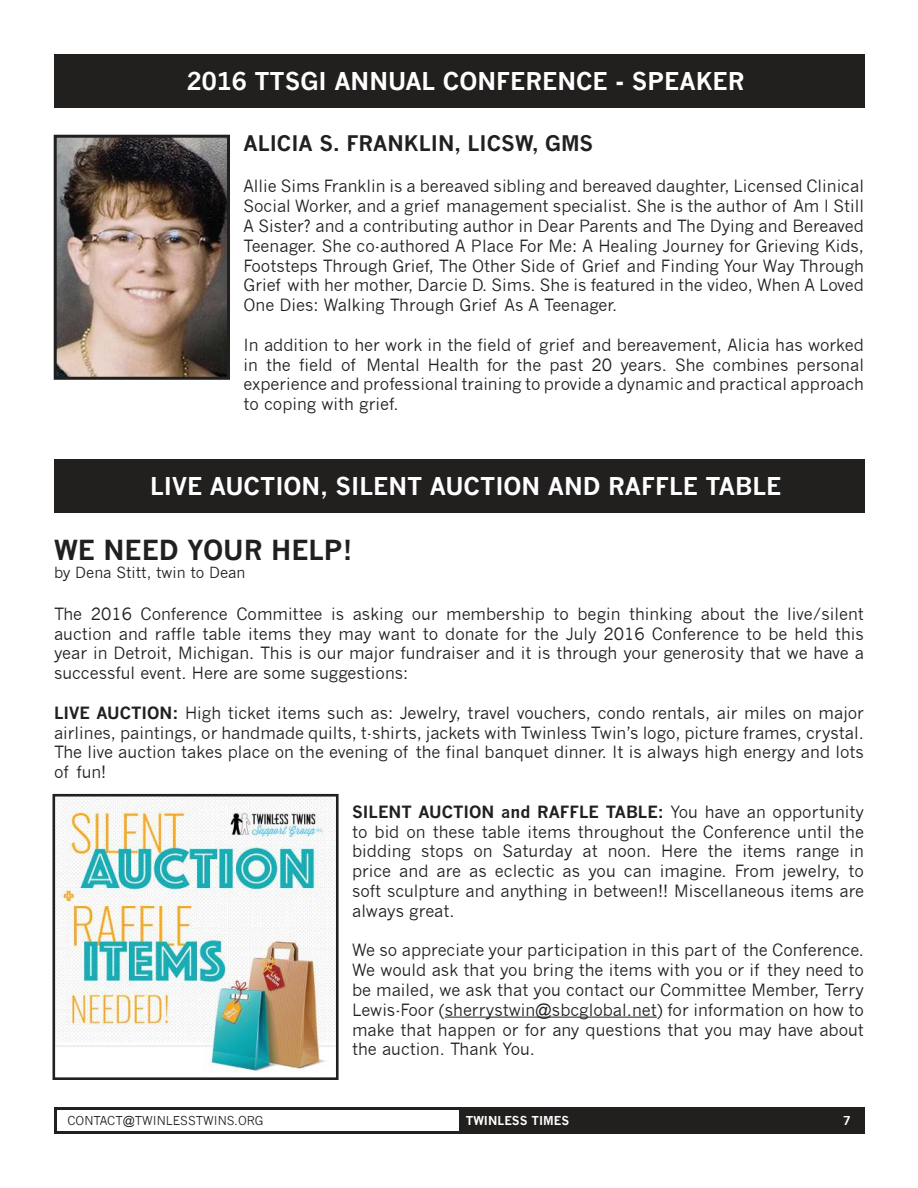
<style>
.page{position:relative;width:918px;height:1188px;background:#fff}
.page>*{position:absolute;margin:0;border:0;box-sizing:border-box;transform-origin:0 0}
.t1{font:700 27px "News Gothic";color:#221f1f}
.t2{font:700 24px "News Gothic";color:#fff}
.t3{font:700 21px "News Gothic";color:#221f1f}
.t4{font:16.5px/19.8px "News Gothic";color:#221f1f;text-align:justify}
.t5{font:15px "News Gothic";color:#221f1f}
.t6{font:12px "News Gothic";color:#221f1f}
.t7{font:700 12px "News Gothic";color:#fff}
.s1{font-weight:700}
</style>
<div class="page">
<div style="left:459px;top:1107px;width:405px;height:27px;background:#221f1f"></div>
<div style="left:54px;top:1107px;width:408px;height:27px;border:3px solid #221f1f"></div>
<div style="left:54px;top:54px;width:810px;height:54px;background:#221f1f"></div>
<img style="left:58px;top:139px;width:168px;height:237px">
<div style="left:54px;top:135px;width:176px;height:245px;border:3px solid #221f1f"></div>
<hr style="left:445px;top:1017px;width:212px;height:1px;background:#221f1f">
<div style="left:54px;top:459px;width:810px;height:54px;background:#221f1f"></div>
<img style="left:57px;top:798px;width:278px;height:274px">
<div style="left:53px;top:794px;width:286px;height:286px;border:3px solid #221f1f"></div>
<h2 class="t2" style="left:187px;top:67px;width:559px">2016 TTSGI ANNUAL CONFERENCE - SPEAKER</h2>
<p class="t3" style="left:244px;top:130px;width:351px">ALICIA S. FRANKLIN, LICSW, GMS</p>
<p class="t4" style="left:244px;top:176px;width:622px">Allie Sims Franklin is a bereaved sibling and bereaved daughter, Licensed Clinical Social Worker, and a grief management specialist. She is the author of Am I Still A Sister? and a contributing author in Dear Parents and The Dying and Bereaved Teenager. She co-authored A Place For Me: A Healing Journey for Grieving Kids, Footsteps Through Grief, The Other Side of Grief and Finding Your Way Through Grief with her mother, Darcie D. Sims. She is featured in the video, When A Loved One Dies: Walking Through Grief As A Teenager.</p>
<p class="t4" style="left:244px;top:335px;width:622px">In addition to her work in the field of grief and bereavement, Alicia has worked in the field of Mental Health for the past 20 years. She combines personal experience and professional training to provide a dynamic and practical approach to coping with grief.</p>
<h2 class="t2" style="left:150px;top:472px;width:633px">LIVE AUCTION, SILENT AUCTION AND RAFFLE TABLE</h2>
<h1 class="t1" style="left:54px;top:534px;width:300px">WE NEED YOUR HELP!</h1>
<p class="t5" style="left:54px;top:564px;width:193px">by Dena Stitt, twin to Dean</p>
<p class="t4" style="left:54px;top:604px;width:812px">The 2016 Conference Committee is asking our membership to begin thinking about the live/silent auction and raffle table items they may want to donate for the July 2016 Conference to be held this year in Detroit, Michigan. This is our major fundraiser and it is through your generosity that we have a successful event. Here are some suggestions:</p>
<p class="t4" style="left:54px;top:703px;width:812px"><span class="s1">LIVE AUCTION:</span> High ticket items such as: Jewelry, travel vouchers, condo rentals, air miles on major airlines, paintings, or handmade quilts, t-shirts, jackets with Twinless Twin’s logo, picture frames, crystal.<br>The live auction takes place on the evening of the final banquet dinner. It is always high energy and lots of fun!</p>
<p class="t4" style="left:352px;top:802px;width:513px"><span class="s1">SILENT AUCTION AND RAFFLE TABLE:</span> You have an opportunity to bid on these table items throughout the Conference until the bidding stops on Saturday at noon. Here the items range in price and are as eclectic as you can imagine. From jewelry, to soft sculpture and anything in between!! Miscellaneous items are always great.</p>
<p class="t4" style="left:352px;top:941px;width:513px">We so appreciate your participation in this part of the Conference.<br>We would ask that you bring the items with you or if they need to be mailed, we ask that you contact our Committee Member, Terry Lewis-Foor (sherrystwin@sbcglobal.net) for information on how to make that happen or for any questions that you may have about the auction. Thank You.</p>
<p class="t7" style="left:466px;top:1113px;width:105px">TWINLESS TIMES</p>
<p class="t6" style="left:68px;top:1114px;width:197px">CONTACT@TWINLESSTWINS.ORG</p>
<p class="t7" style="left:843px;top:1113px;width:9px">7</p>
</div>
